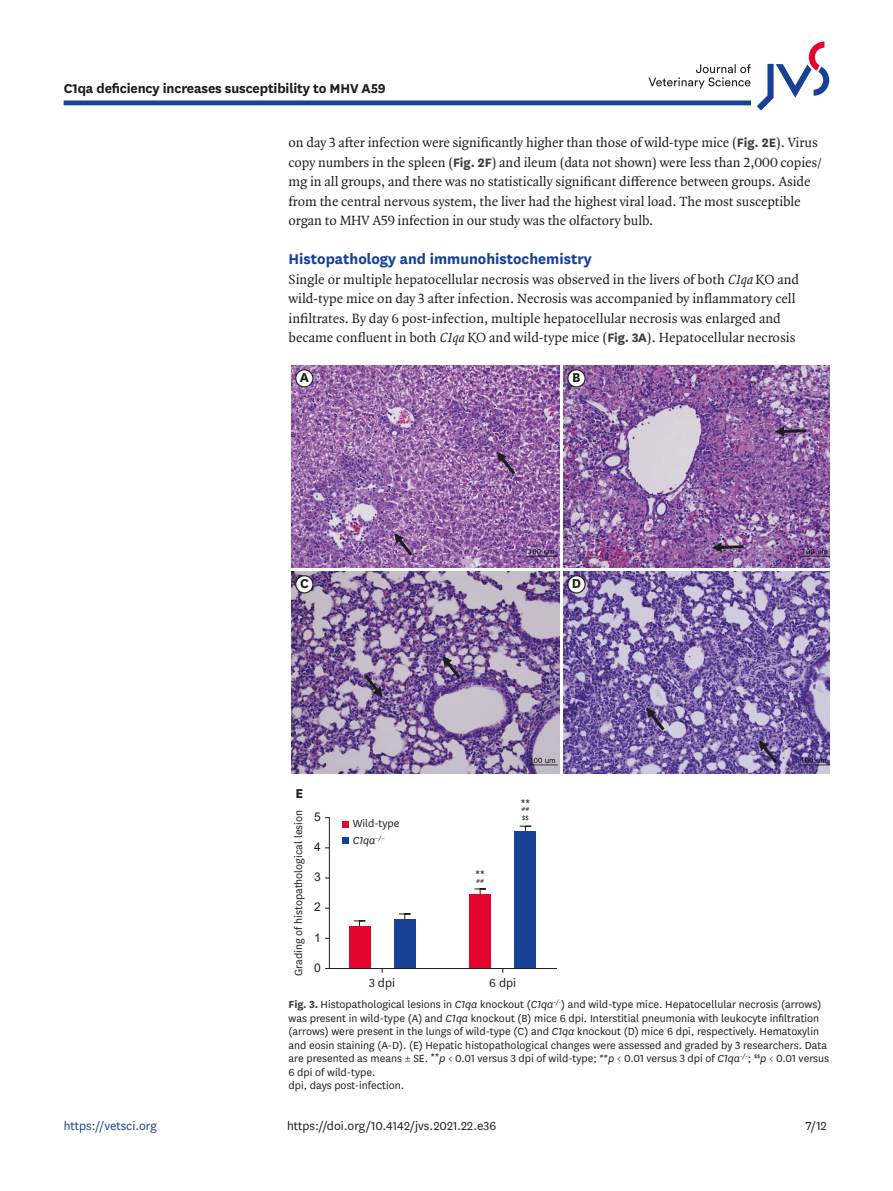
<style>
.page{position:relative;width:893px;height:1191px;background:#fff}
.page>*{position:absolute;margin:0;border:0;box-sizing:border-box;transform-origin:0 0}
.body_title2{font:700 16.5px "National";color:#164194}
.alt-title-type{font:700 15px "National";letter-spacing:-.01em;color:#1d1d1b}
.body_p_first{font:14.25px/19.5px "Quadraat OT";letter-spacing:-.005em;color:#1d1d1b}
.doi_running_footer{font:13.5px "National";color:#1d1d1b}
.t1{font:13.5px "National";color:#164194}
.fig_caption{font:12px/13.5px "National";color:#1d1d1b}
.t2{font:12px "Arial";color:#1d1d1b}
.t3{font:11.85px "Arial Unicode MS";color:#1d1d1b}
.t4{font:7.05px "National";color:#1d1d1b}
.s1{font-family:"National";font-weight:700;color:#3d3d3c}
.s2{font-style:italic}
.s3{font-weight:700;color:#3d3d3c}
.s4{font-family:"Arial Unicode MS";font-size:10.5px}
</style>
<div class="page">
<hr style="left:64px;top:101px;width:687px;height:4px;background:#164194">
<svg style="left:757px;top:42px;width:72px;height:68px"></svg>
<svg style="left:648px;top:64px;width:103px;height:25px"></svg>
<img style="left:291px;top:365px;width:268px;height:202px">
<svg style="left:394px;top:533px;width:21px;height:26px"></svg>
<svg style="left:497px;top:452px;width:21px;height:26px"></svg>
<img style="left:563px;top:365px;width:266px;height:202px">
<svg style="left:775px;top:427px;width:34px;height:9px"></svg>
<svg style="left:712px;top:542px;width:35px;height:10px"></svg>
<img style="left:291px;top:571px;width:268px;height:202px">
<svg style="left:442px;top:656px;width:22px;height:26px"></svg>
<svg style="left:361px;top:671px;width:21px;height:26px"></svg>
<img style="left:563px;top:571px;width:266px;height:202px">
<svg style="left:646px;top:708px;width:22px;height:26px"></svg>
<svg style="left:759px;top:740px;width:21px;height:26px"></svg>
<div style="left:296px;top:370px;width:17px;height:17px;background:#fff;border-radius:50%"></div>
<div style="left:295px;top:369px;width:18px;height:18px;border:1px solid #1d1d1b;border-radius:50%"></div>
<div style="left:296px;top:576px;width:17px;height:17px;background:#fff;border-radius:50%"></div>
<div style="left:295px;top:575px;width:18px;height:18px;border:1px solid #1d1d1b;border-radius:50%"></div>
<div style="left:568px;top:370px;width:17px;height:17px;background:#fff;border-radius:50%"></div>
<div style="left:567px;top:369px;width:19px;height:18px;border:1px solid #1d1d1b;border-radius:50%"></div>
<div style="left:568px;top:576px;width:17px;height:17px;background:#fff;border-radius:50%"></div>
<div style="left:567px;top:575px;width:19px;height:18px;border:1px solid #1d1d1b;border-radius:50%"></div>
<div style="left:349px;top:926px;width:21px;height:42px;background:#e4042e"></div>
<svg style="left:353px;top:920px;width:13px;height:7px"></svg>
<div style="left:469px;top:894px;width:22px;height:74px;background:#e4042e"></div>
<svg style="left:474px;top:888px;width:12px;height:7px"></svg>
<div style="left:394px;top:919px;width:21px;height:49px;background:#164194"></div>
<svg style="left:399px;top:913px;width:12px;height:7px"></svg>
<div style="left:515px;top:831px;width:21px;height:137px;background:#164194"></div>
<svg style="left:519px;top:825px;width:13px;height:6px"></svg>
<hr style="left:329px;top:968px;width:227px;height:1px;background:#1d1d1b">
<hr style="left:329px;top:817px;width:1px;height:151px;background:#1d1d1b">
<svg style="left:342px;top:821px;width:6px;height:6px"></svg>
<div style="left:342px;top:837px;width:6px;height:7px;background:#164194"></div>
<p class="alt-title-type" style="left:64px;top:77px;width:324px">C1qa deficiency increases susceptibility to MHV A59</p>
<p class="body_p_first" style="left:289px;top:133px;width:534px">on day 3 after infection were significantly higher than those of wild-type mice (<span class="s1">Fig. 2E</span>). Virus copy numbers in the spleen (<span class="s1">Fig. 2F</span>) and ileum (data not shown) were less than 2,000 copies/ mg in all groups, and there was no statistically significant difference between groups. Aside from the central nervous system, the liver had the highest viral load. The most susceptible organ to MHV A59 infection in our study was the olfactory bulb.</p>
<p class="body_title2" style="left:289px;top:247px;width:305px">Histopathology and immunohistochemistry</p>
<p class="body_p_first" style="left:289px;top:269px;width:512px">Single or multiple hepatocellular necrosis was observed in the livers of both <span class="s2">C1qa</span>KO and wild-type mice on day 3 after infection. Necrosis was accompanied by inflammatory cell infiltrates. By day 6 post-infection, multiple hepatocellular necrosis was enlarged and became confluent in both <span class="s2">C1qa</span>KO and wild-type mice (<span class="s1">Fig. 3A</span>). Hepatocellular necrosis</p>
<p class="alt-title-type" style="left:300px;top:367px;width:11px">A</p>
<p class="alt-title-type" style="left:300px;top:573px;width:10px">C</p>
<p class="alt-title-type" style="left:572px;top:367px;width:10px">B</p>
<p class="alt-title-type" style="left:572px;top:573px;width:11px">D</p>
<p class="alt-title-type" style="left:296px;top:782px;width:9px">E</p>
<p class="fig_caption" style="left:291px;top:976px;width:168px;rotate:-90deg">Grading of histopathological lesion</p>
<p class="t2" style="left:314px;top:808px;width:8px">5</p>
<p class="t2" style="left:314px;top:838px;width:8px">4</p>
<p class="t2" style="left:314px;top:868px;width:8px">3</p>
<p class="t2" style="left:314px;top:899px;width:8px">2</p>
<p class="t2" style="left:314px;top:929px;width:8px">1</p>
<p class="t2" style="left:314px;top:959px;width:8px">0</p>
<p class="fig_caption" style="left:353px;top:814px;width:48px;line-height:16.8px">Wild-type<br><span class="s2">C1qa</span><sup>−/−</sup></p>
<p class="doi_running_footer" style="left:369px;top:974px;width:28px">3 dpi</p>
<p class="t3" style="left:476px;top:866px;width:11px">**<sub>##</sub></p>
<p class="t3" style="left:521px;top:795px;width:11px">**</p>
<p class="t4" style="left:522px;top:813px;width:8px">$$</p>
<p class="t4" style="left:521px;top:804px;width:10px">##</p>
<p class="doi_running_footer" style="left:489px;top:974px;width:29px">6 dpi</p>
<p class="fig_caption" style="left:289px;top:997px;width:542px"><span class="s3">Fig. 3.</span> Histopathological lesions in <span class="s2">C1qa</span> knockout (<span class="s2">C1qa</span><sup>-/-</sup>) and wild-type mice. Hepatocellular necrosis (arrows) was present in wild-type (A) and <span class="s2">C1qa</span> knockout (B) mice 6 dpi. Interstitial pneumonia with leukocyte infiltration (arrows) were present in the lungs of wild-type (C) and <span class="s2">C1qa</span> knockout (D) mice 6 dpi, respectively. Hematoxylin and eosin staining (A-D). (E) Hepatic histopathological changes were assessed and graded by 3 researchers. Data are presented as means ± SE. <span class="s4">**</span><span class="s2">p</span> &lt; 0.01 versus 3 dpi of wild-type; <sup>##</sup><span class="s2">p</span> &lt; 0.01 versus 3 dpi of <span class="s2">C1qa</span><sup>-/-</sup>; <sup>$$</sup><span class="s2">p</span> &lt; 0.01 versus 6 dpi of wild-type.<br>dpi, days post-infection.</p>
<p class="t1" style="left:64px;top:1116px;width:95px">https://vetsci.org</p>
<p class="doi_running_footer" style="left:287px;top:1116px;width:211px">https://doi.org/10.4142/jvs.2021.22.e36</p>
<p class="doi_running_footer" style="left:806px;top:1116px;width:22px">7/12</p>
</div>
